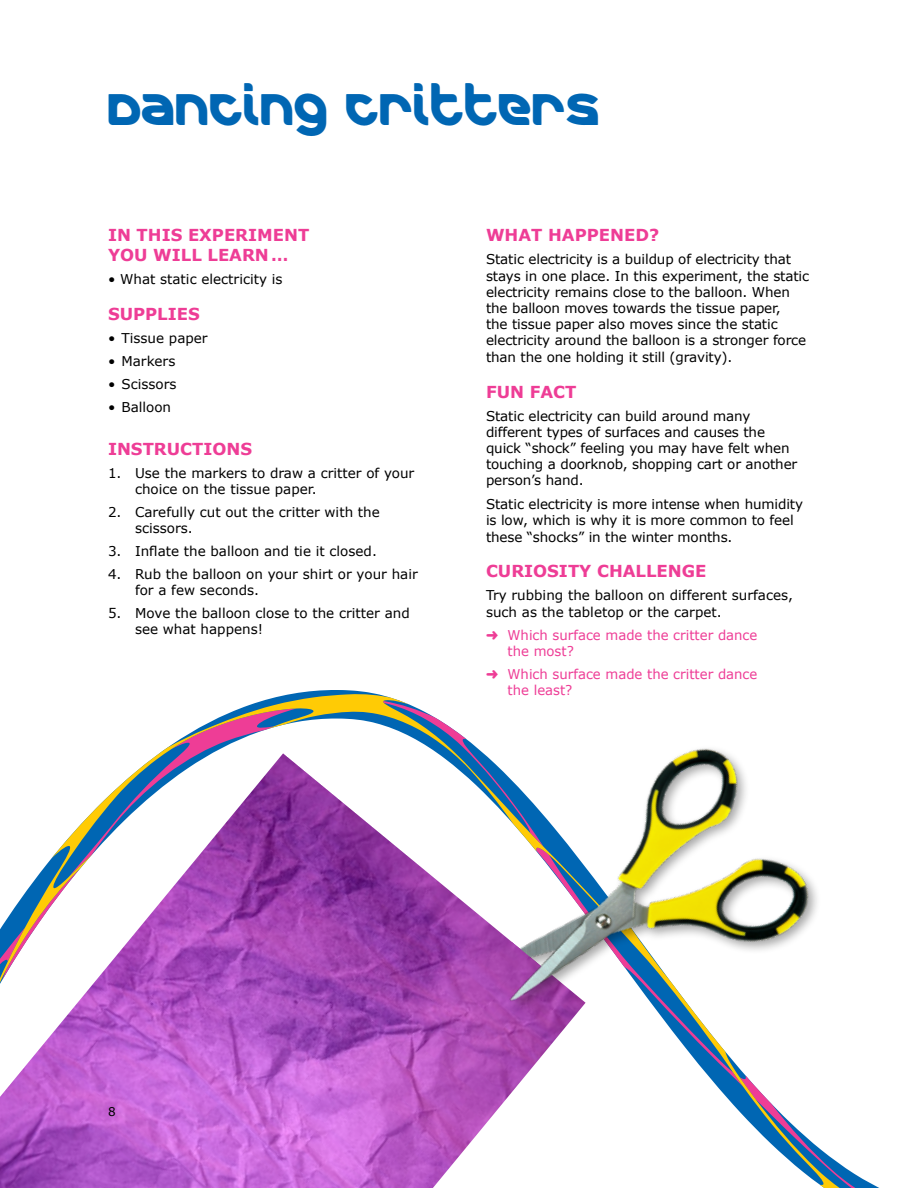
<style>
.page{position:relative;width:918px;height:1188px;background:#fff}
.page>*{position:absolute;margin:0;border:0;box-sizing:border-box;transform-origin:0 0}
.t1{font:45px "Merck";color:#0066b3}
.t2{font:700 16.5px/19.8px "Verdana";color:#ee3d96}
.t3{font:13.5px/16.2px "Verdana";letter-spacing:-.01em;color:#000}
.t4{font:13.5px/16.2px "Verdana";color:#ee3d96}
.t5{font:12px "Verdana";color:#000}
</style>
<div class="page">
<svg style="left:160px;top:694px;width:719px;height:494px"></svg>
<img style="left:0;top:753px;width:586px;height:435px">
<img style="left:424px;top:716px;width:420px;height:382px">
<img style="left:404px;top:942px;width:137px;height:98px">
<h1 class="t1" style="left:108px;top:83px;width:494px">DANCING CRITTERS</h1>
<p class="t2" style="left:108px;top:226px;width:203px">IN THIS EXPERIMENT<br>YOU WILL LEARN…</p>
<p class="t3" style="left:108px;top:271px;width:176px">• What static electricity is</p>
<p class="t2" style="left:108px;top:304px;width:93px">SUPPLIES</p>
<p class="t3" style="left:108px;top:330px;width:101px">• Tissue paper</p>
<p class="t3" style="left:108px;top:353px;width:69px">• Markers</p>
<p class="t3" style="left:108px;top:376px;width:70px">• Scissors</p>
<p class="t3" style="left:108px;top:399px;width:65px">• Balloon</p>
<p class="t2" style="left:108px;top:439px;width:146px">INSTRUCTIONS</p>
<p class="t3" style="left:135px;top:465px;width:281px;text-indent:-27px">1. Use the markers to draw a critter of your choice on the tissue paper.</p>
<p class="t3" style="left:135px;top:504px;width:246px;text-indent:-27px">2. Carefully cut out the critter with the scissors.</p>
<p class="t3" style="left:108px;top:543px;width:270px">3. Inflate the balloon and tie it closed.</p>
<p class="t3" style="left:135px;top:566px;width:284px;text-indent:-27px">4. Rub the balloon on your shirt or your hair for a few seconds.</p>
<p class="t3" style="left:135px;top:605px;width:276px;text-indent:-27px">5. Move the balloon close to the critter and see what happens!</p>
<p class="t2" style="left:486px;top:226px;width:175px">WHAT HAPPENED?</p>
<p class="t3" style="left:486px;top:252px;width:325px">Static electricity is a buildup of electricity that stays in one place. In this experiment, the static electricity remains close to the balloon. When the balloon moves towards the tissue paper,<br>the tissue paper also moves since the static electricity around the balloon is a stronger force than the one holding it still (gravity).</p>
<p class="t2" style="left:486px;top:382px;width:92px">FUN FACT</p>
<p class="t3" style="left:486px;top:408px;width:313px">Static electricity can build around many different types of surfaces and causes the quick “shock” feeling you may have felt when touching a doorknob, shopping cart or another person’s hand.</p>
<p class="t3" style="left:486px;top:496px;width:319px">Static electricity is more intense when humidity is low, which is why it is more common to feel these “shocks” in the winter months.</p>
<p class="t2" style="left:486px;top:562px;width:222px">CURIOSITY CHALLENGE</p>
<p class="t3" style="left:486px;top:588px;width:309px">Try rubbing the balloon on different surfaces, such as the tabletop or the carpet.</p>
<p class="t4" style="left:508px;top:627px;width:251px;text-indent:-22px">➜ Which surface made the critter dance the most?</p>
<p class="t4" style="left:508px;top:666px;width:251px;text-indent:-22px">➜ Which surface made the critter dance the least?</p>
<p class="t5" style="left:108px;top:1104px;width:9px">8</p>
</div>
